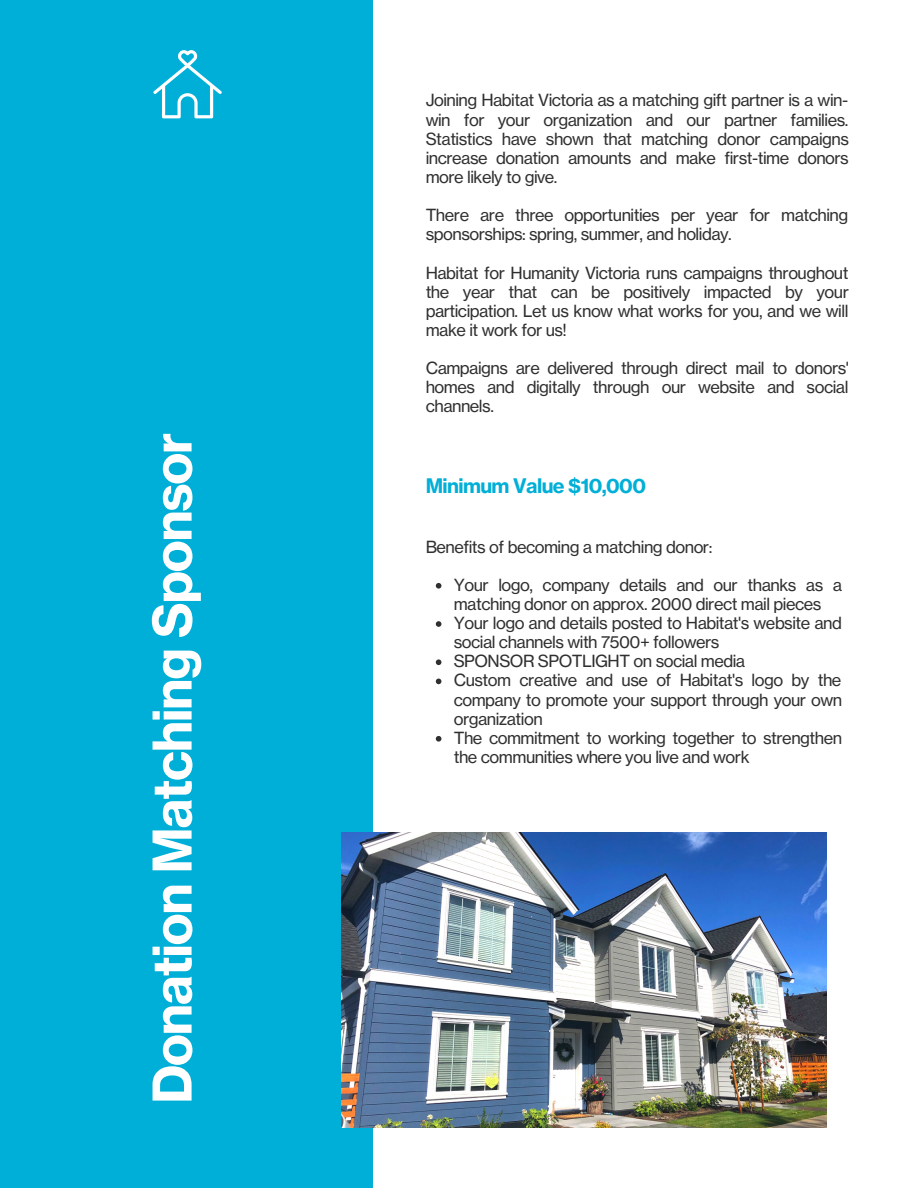
<style>
.page{position:relative;width:918px;height:1188px;background:#fff}
.page>*{position:absolute;margin:0;border:0;box-sizing:border-box;transform-origin:0 0}
.t1{font:52.5px "N Haas Grotesk TX Pro 75 Bd";letter-spacing:-.03em;color:#fff}
.t2{font:19.8px "N Haas Grotesk TX Pro 75 Bd";letter-spacing:-.03em;color:#00afd7}
.t3{font:16.5px/19.2px "N Haas Grotesk TX Pro 55 Rg";letter-spacing:-.03em;color:#303030;text-align:justify}
</style>
<div class="page">
<div style="left:0;top:0;width:373px;height:1188px;background:#00afd7"></div>
<img style="left:341px;top:833px;width:485px;height:294px">
<svg style="left:153px;top:50px;width:69px;height:68px"></svg>
<svg style="left:436px;top:583px;width:5px;height:6px"></svg>
<svg style="left:436px;top:621px;width:5px;height:6px"></svg>
<svg style="left:436px;top:659px;width:5px;height:6px"></svg>
<svg style="left:436px;top:679px;width:5px;height:5px"></svg>
<svg style="left:436px;top:736px;width:5px;height:6px"></svg>
<h1 class="t1" style="left:139px;top:1104px;width:673px;rotate:-90deg">Donation Matching Sponsor</h1>
<p class="t3" style="left:426px;top:91px;width:425px">Joining Habitat Victoria as a matching gift partner is a win&shy;win for your organization and our partner families.<br>Statistics have shown that matching donor campaigns increase donation amounts and make first-time donors more likely to give.</p>
<p class="t3" style="left:426px;top:206px;width:424px">There are three opportunities per year for matching sponsorships: spring, summer, and holiday.</p>
<p class="t3" style="left:426px;top:263px;width:425px">Habitat for Humanity Victoria runs campaigns throughout the year that can be positively impacted by your participation. Let us know what works for you, and we will make it work for us!</p>
<p class="t3" style="left:426px;top:359px;width:425px">Campaigns are delivered through direct mail to donors' homes and digitally through our website and social channels.</p>
<p class="t2" style="left:426px;top:473px;width:222px">Minimum Value $10,000</p>
<p class="t3" style="left:426px;top:537px;width:288px">Benefits of becoming a matching donor:</p>
<p class="t3" style="left:454px;top:575px;width:390px;text-align:left">Your logo, company details and our thanks as a matching donor on approx. 2000 direct mail pieces Your logo and details posted to Habitat's website and social channels with 7500+ followers<br>SPONSOR SPOTLIGHT on social media<br>Custom creative and use of Habitat's logo by the company to promote your support through your own organization<br>The commitment to working together to strengthen the communities where you live and work</p>
</div>
